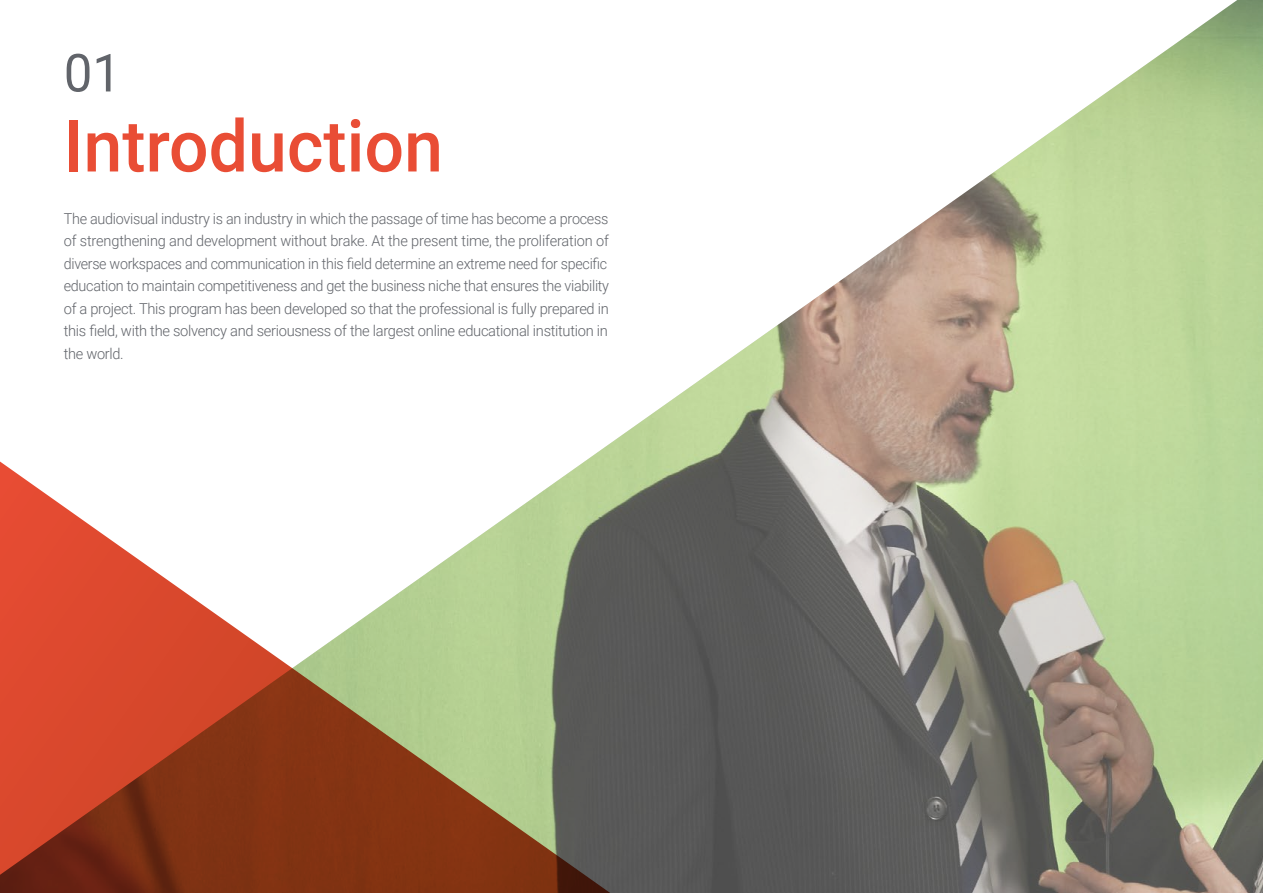
<style>
.page{position:relative;width:1263px;height:893px;background:#fff}
.page>*{position:absolute;margin:0;border:0;box-sizing:border-box;transform-origin:0 0}
.t1{font:500 72px "Roboto";color:#e94d35}
.t2{font:52.5px "Roboto";color:#61646a}
.t3{font:300 15px/22.5px "Roboto";letter-spacing:-.02em;color:#61646a;scale:.96 1}
</style>
<div class="page">
<img style="left:607px;top:0;width:656px;height:893px">
<svg style="left:0;top:446px;width:640px;height:447px"></svg>
<h2 class="t2" style="left:64px;top:36px;width:59px">01</h2>
<h1 class="t1" style="left:64px;top:95px;width:381px">Introduction</h1>
<p class="t3" style="left:64px;top:207px;width:569px">The audiovisual industry is an industry in which the passage of time has become a process of strengthening and development without brake. At the present time, the proliferation of diverse workspaces and communication in this field determine an extreme need for specific education to maintain competitiveness and get the business niche that ensures the viability of a project. This program has been developed so that the professional is fully prepared in this field, with the solvency and seriousness of the largest online educational institution in the world.</p>
</div>
